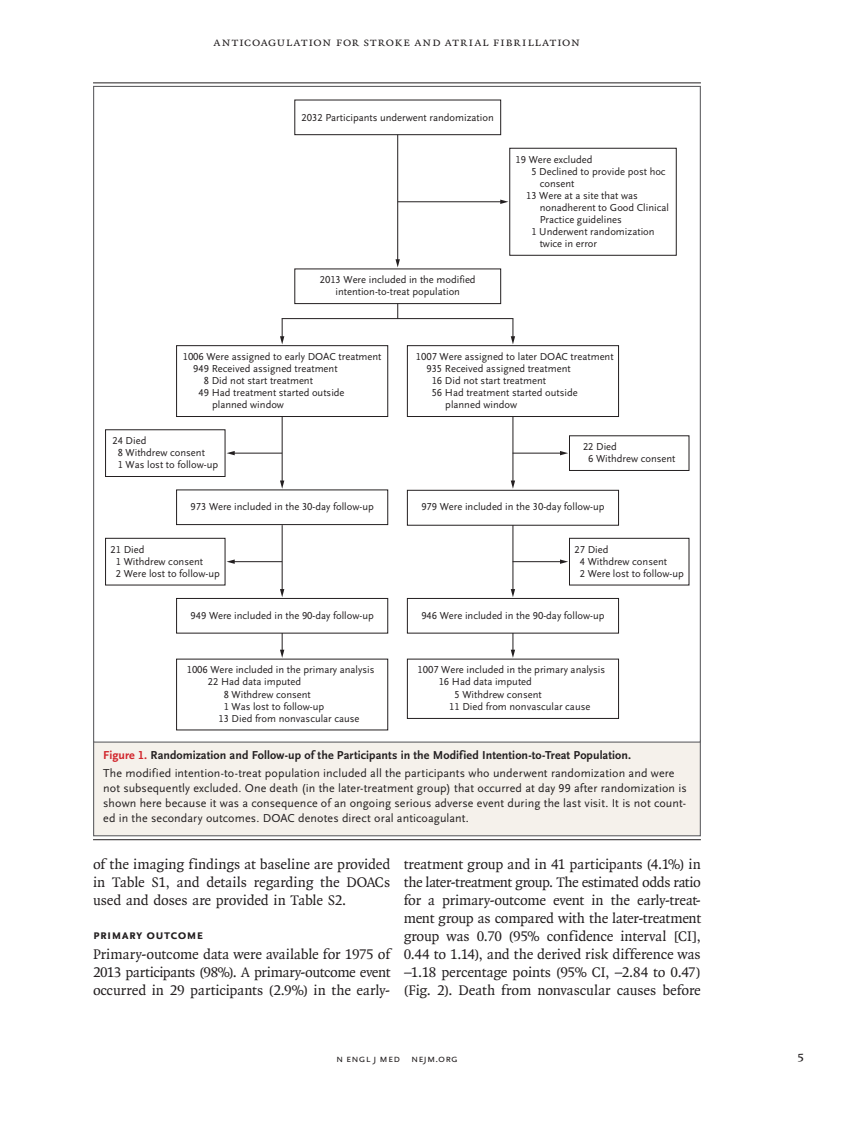
<style>
.page{position:relative;width:851px;height:1134px;background:#fff}
.page>*{position:absolute;margin:0;border:0;box-sizing:border-box;transform-origin:0 0}
.t1{font:15px/18px "OTNEJM Quadraat";letter-spacing:-.005em;color:#231f20;text-align:justify}
.t2{font:14.25px "OTNEJM Quadraat Cap";color:#231f20}
.t3{font:700 13.5px "OTNEJM Scala Sans Small LF Cap";letter-spacing:.02em;color:#231f20}
.t4{font:12.75px "OTNEJM Quadraat Small Cap";letter-spacing:.05em;color:#231f20}
.t5{font:12px/15px "OTNEJM Scala Sans LF";letter-spacing:.01em;color:#231f20}
.t6{font:10.8px "OTNEJM Scala Sans LF Cap";letter-spacing:.01em;color:#231f20}
.t7{font:10.5px/12px "OTNEJM Scala Sans LF";color:#231f20}
.s1{font-weight:700;color:#d1232a}
.s2{font-weight:700}
</style>
<div class="page">
<hr style="left:93px;top:839px;width:607px;height:1px;background:#231f20">
<hr style="left:93px;top:82px;width:607px;height:1px;background:#231f20">
<div style="left:94px;top:740px;width:606px;height:96px;background:#f5f1eb"></div>
<div style="left:93px;top:740px;width:607px;height:96px;border:1px solid #636366"></div>
<svg style="left:95px;top:99px;width:603px;height:642px"></svg>
<div style="left:176px;top:346px;width:212px;height:71px;background:#fff"></div>
<div style="left:176px;top:345px;width:212px;height:72px;border:1px solid #231f20"></div>
<div style="left:407px;top:346px;width:211px;height:71px;background:#fff"></div>
<div style="left:407px;top:345px;width:212px;height:72px;border:1px solid #231f20"></div>
<div style="left:295px;top:269px;width:205px;height:35px;background:#fff"></div>
<div style="left:294px;top:269px;width:207px;height:35px;border:1px solid #231f20"></div>
<svg style="left:397px;top:304px;width:1px;height:14px"></svg>
<div style="left:295px;top:100px;width:205px;height:35px;background:#fff"></div>
<div style="left:294px;top:100px;width:207px;height:35px;border:1px solid #231f20"></div>
<hr style="left:397px;top:135px;width:1px;height:126px;background:#231f20">
<svg style="left:395px;top:259px;width:5px;height:8px"></svg>
<div style="left:509px;top:148px;width:167px;height:107px;background:#fff"></div>
<div style="left:509px;top:148px;width:167px;height:108px;border:1px solid #231f20"></div>
<hr style="left:398px;top:201px;width:103px;height:1px;background:#231f20">
<svg style="left:500px;top:200px;width:8px;height:4px"></svg>
<div style="left:569px;top:436px;width:120px;height:34px;background:#fff"></div>
<div style="left:569px;top:435px;width:120px;height:36px;border:1px solid #231f20"></div>
<div style="left:105px;top:430px;width:120px;height:47px;background:#fff"></div>
<div style="left:105px;top:429px;width:120px;height:48px;border:1px solid #231f20"></div>
<hr style="left:512px;top:453px;width:49px;height:1px;background:#231f20">
<svg style="left:560px;top:451px;width:8px;height:4px"></svg>
<hr style="left:233px;top:453px;width:49px;height:1px;background:#231f20">
<svg style="left:226px;top:451px;width:9px;height:4px"></svg>
<svg style="left:280px;top:319px;width:4px;height:25px"></svg>
<svg style="left:510px;top:319px;width:5px;height:25px"></svg>
<div style="left:176px;top:659px;width:212px;height:71px;background:#fff"></div>
<div style="left:407px;top:659px;width:211px;height:59px;background:#fff"></div>
<div style="left:407px;top:659px;width:212px;height:60px;border:1px solid #231f20"></div>
<svg style="left:280px;top:634px;width:4px;height:24px"></svg>
<svg style="left:510px;top:634px;width:5px;height:24px"></svg>
<div style="left:407px;top:490px;width:211px;height:35px;background:#fff"></div>
<div style="left:407px;top:490px;width:212px;height:36px;border:1px solid #231f20"></div>
<div style="left:176px;top:490px;width:212px;height:35px;background:#fff"></div>
<div style="left:176px;top:490px;width:212px;height:35px;border:1px solid #231f20"></div>
<hr style="left:282px;top:417px;width:1px;height:65px;background:#231f20">
<svg style="left:280px;top:481px;width:4px;height:8px"></svg>
<hr style="left:512px;top:417px;width:1px;height:65px;background:#231f20">
<svg style="left:510px;top:481px;width:5px;height:8px"></svg>
<div style="left:569px;top:538px;width:120px;height:47px;background:#fff"></div>
<div style="left:569px;top:538px;width:120px;height:47px;border:1px solid #231f20"></div>
<div style="left:105px;top:538px;width:120px;height:47px;background:#fff"></div>
<div style="left:105px;top:538px;width:120px;height:47px;border:1px solid #231f20"></div>
<hr style="left:512px;top:561px;width:49px;height:1px;background:#231f20">
<svg style="left:560px;top:559px;width:8px;height:5px"></svg>
<hr style="left:233px;top:561px;width:49px;height:1px;background:#231f20">
<svg style="left:226px;top:559px;width:9px;height:5px"></svg>
<div style="left:407px;top:598px;width:211px;height:35px;background:#fff"></div>
<div style="left:407px;top:598px;width:212px;height:36px;border:1px solid #231f20"></div>
<div style="left:176px;top:598px;width:212px;height:35px;background:#fff"></div>
<div style="left:176px;top:598px;width:212px;height:36px;border:1px solid #231f20"></div>
<hr style="left:282px;top:525px;width:1px;height:66px;background:#231f20">
<svg style="left:280px;top:589px;width:4px;height:8px"></svg>
<hr style="left:512px;top:525px;width:1px;height:66px;background:#231f20">
<svg style="left:510px;top:589px;width:5px;height:8px"></svg>
<hr style="left:282px;top:318px;width:231px;height:1px;background:#231f20">
<p class="t4" style="left:213px;top:35px;width:368px">Anticoagulation for Stroke and Atrial Fibrillation</p>
<p class="t7" style="left:301px;top:111px;width:194px">2032 Participants underwent randomization</p>
<p class="t7" style="left:320px;top:274px;width:157px;text-align:center">2013 Were included in the modified intention-to-treat population</p>
<p class="t7" style="left:515px;top:153px;width:78px">19 Were excluded</p>
<p class="t7" style="left:531px;top:165px;width:136px">5 Declined to provide post hoc</p>
<p class="t7" style="left:539px;top:177px;width:36px">consent</p>
<p class="t7" style="left:526px;top:190px;width:113px">13 Were at a site that was</p>
<p class="t7" style="left:539px;top:202px;width:131px">nonadherent to Good Clinical</p>
<p class="t7" style="left:539px;top:214px;width:84px">Practice guidelines</p>
<p class="t7" style="left:531px;top:226px;width:125px">1 Underwent randomization</p>
<p class="t7" style="left:539px;top:238px;width:59px">twice in error</p>
<p class="t7" style="left:183px;top:351px;width:200px">1006 Were assigned to early DOAC treatment</p>
<p class="t7" style="left:193px;top:363px;width:146px">949 Received assigned treatment</p>
<p class="t7" style="left:204px;top:375px;width:111px">8 Did not start treatment</p>
<p class="t7" style="left:198px;top:387px;width:147px">49 Had treatment started outside</p>
<p class="t7" style="left:212px;top:399px;width:73px">planned window</p>
<p class="t7" style="left:118px;top:435px;width:102px;text-indent:-5px">24 Died<br>8 Withdrew consent<br>1 Was lost to follow-up</p>
<p class="t7" style="left:416px;top:351px;width:199px">1007 Were assigned to later DOAC treatment</p>
<p class="t7" style="left:426px;top:363px;width:146px">935 Received assigned treatment</p>
<p class="t7" style="left:431px;top:375px;width:116px">16 Did not start treatment</p>
<p class="t7" style="left:431px;top:387px;width:147px">56 Had treatment started outside</p>
<p class="t7" style="left:445px;top:399px;width:73px">planned window</p>
<p class="t7" style="left:588px;top:441px;width:89px;text-indent:-5px">22 Died<br>6 Withdrew consent</p>
<p class="t7" style="left:190px;top:501px;width:185px">973 Were included in the 30-day follow-up</p>
<p class="t7" style="left:421px;top:501px;width:185px">979 Were included in the 30-day follow-up</p>
<p class="t7" style="left:579px;top:543px;width:106px;text-indent:-5px">27 Died<br>4 Withdrew consent<br>2 Were lost to follow-up</p>
<p class="t7" style="left:116px;top:543px;width:106px;text-indent:-5px">21 Died<br>1 Withdrew consent<br>2 Were lost to follow-up</p>
<p class="t7" style="left:190px;top:610px;width:185px">949 Were included in the 90-day follow-up</p>
<p class="t7" style="left:421px;top:610px;width:185px">946 Were included in the 90-day follow-up</p>
<p class="t7" style="left:187px;top:664px;width:189px">1006 Were included in the primary analysis</p>
<p class="t7" style="left:208px;top:676px;width:95px">22 Had data imputed</p>
<p class="t7" style="left:224px;top:688px;width:89px">8 Withdrew consent</p>
<p class="t7" style="left:224px;top:700px;width:102px">1 Was lost to follow-up</p>
<p class="t7" style="left:218px;top:712px;width:143px">13 Died from nonvascular cause</p>
<p class="t7" style="left:417px;top:664px;width:189px">1007 Were included in the primary analysis</p>
<p class="t7" style="left:438px;top:676px;width:95px">16 Had data imputed</p>
<p class="t7" style="left:454px;top:688px;width:89px">5 Withdrew consent</p>
<p class="t7" style="left:449px;top:700px;width:143px">11 Died from nonvascular cause</p>
<p class="t5" style="left:103px;top:746px;width:573px;line-height:18px"><span class="s1">Figure 1.</span> <span class="s2">Randomization and Follow-up of the Participants in the Modified Intention-to-Treat Population.<br></span>The modified intention-to-treat population included all the participants who underwent randomization and were</p>
<p class="t5" style="left:103px;top:781px;width:585px;text-align:justify">not subsequently excluded. One death (in the later-treatment group) that occurred at day 99 after randomization is shown here because it was a consequence of an ongoing serious adverse event during the last visit. It is not count&shy;ed in the secondary outcomes. DOAC denotes direct oral anticoagulant.</p>
<h1 class="t1" style="left:93px;top:855px;width:298px">of the imaging findings at baseline are provided in Table S1, and details regarding the DOACs used and doses are provided in Table S2.</h1>
<p class="t3" style="left:93px;top:927px;width:112px">Primary Outcome</p>
<h1 class="t1" style="left:93px;top:945px;width:299px">Primary-outcome data were available for 1975 of 2013 participants (98%). A primary-outcome event occurred in 29 participants (2.9%) in the early-</h1>
<p class="t1" style="left:403px;top:855px;width:299px">treatment group and in 41 participants (4.1%) in the later-treatment group. The estimated odds ratio for a primary-outcome event in the early-treat&shy;ment group as compared with the later-treatment group was 0.70 (95% confidence interval [CI], 0.44 to 1.14), and the derived risk difference was −1.18 percentage points (95% CI, −2.84 to 0.47) (Fig. 2). Death from nonvascular causes before</p>
<p class="t6" style="left:336px;top:1053px;width:123px">n engl j med nejm.org</p>
<h2 class="t2" style="left:797px;top:1048px;width:9px">5</h2>
</div>
